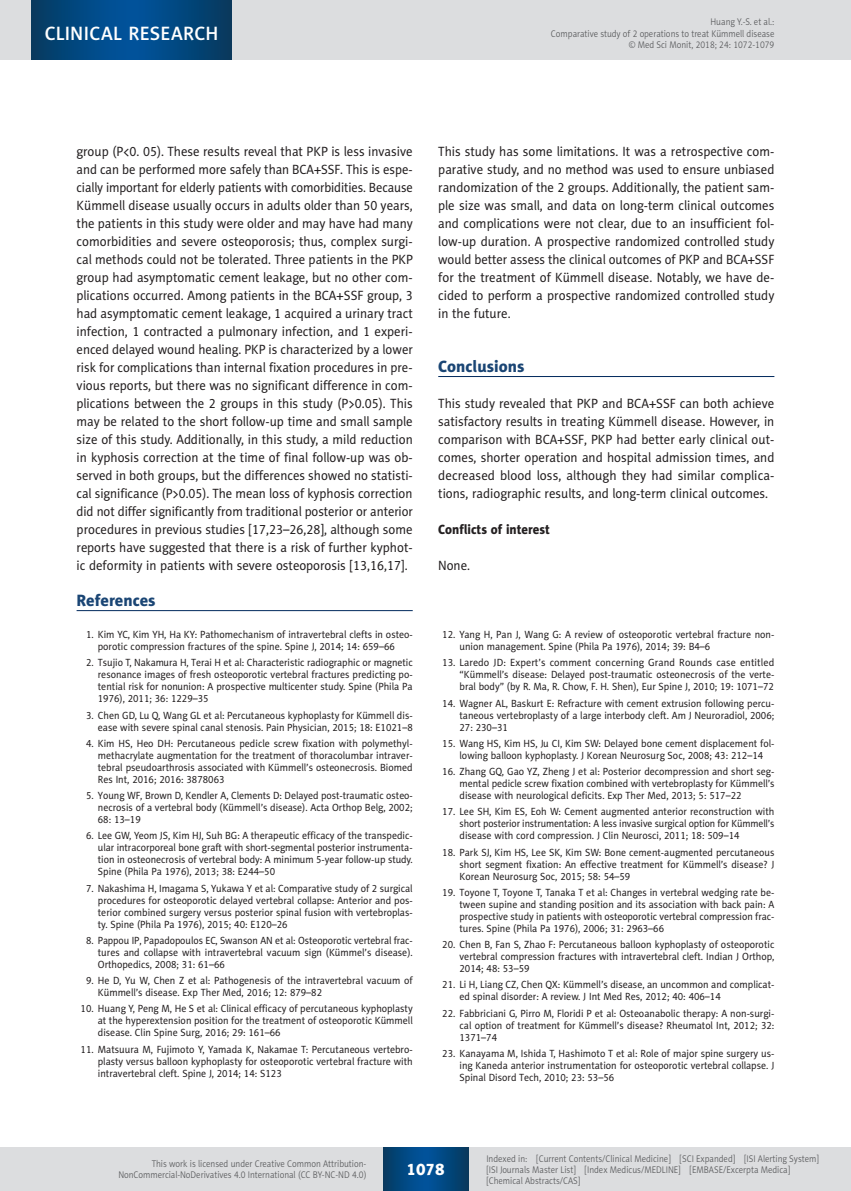
<style>
.page{position:relative;width:851px;height:1191px;background:#fff}
.page>*{position:absolute;margin:0;border:0;box-sizing:border-box;transform-origin:0 0}
.t1{font:19.5px "Naomi Sans EFN Medium";letter-spacing:.015em;color:#fff}
.MSM_Headline_1{font:16.5px "Naomi Sans EFN Heavy";color:#1a4574}
.MSM_Referencje_Tytul{font:16.5px "Naomi Sans EFN Heavy";color:#1a4574}
.t2{font:16.5px "Naomi Sans EFN Heavy";color:#fff}
.MSM_Body{font:13.5px/18px "Naomi Sans EFN";color:#231f20;text-align:justify;scale:.95 1}
.MSM_Headline_2{font:13.5px "Naomi Sans EFN Heavy";color:#231f20;scale:.95 1}
.MSM_Referencje_punkt{font:10.5px/12px "Naomi Sans EFN";color:#231f20;text-align:justify;scale:.95 1}
.MSM_Referencje_punkt-2{font:10.5px/12px "Naomi Sans EFN";color:#231f20;text-align:justify;scale:.94 1}
.MSM_Referencje_punkt-3{font:10.5px/12px "Naomi Sans EFN";color:#231f20;text-align:justify}
.t3{font:9.75px/11.2px "Naomi Sans EFN Light";color:#57585a;text-align:right;scale:.9 1}
</style>
<div class="page">
<hr style="left:438px;top:376px;width:336px;height:1px;background:#00295c">
<hr style="left:77px;top:610px;width:335px;height:1px;background:#00295c">
<div style="left:0;top:1148px;width:850px;height:43px;background:#dcdddf"></div>
<svg style="left:383px;top:1147px;width:85px;height:43px;background:#02477e"></svg>
<div style="left:0;top:0;width:850px;height:60px;background:#dcdddf"></div>
<hr style="left:850px;top:0;width:1px;height:60px;background:#dcdddf">
<svg style="left:32px;top:0;width:200px;height:60px;background:#02477e"></svg>
<h1 class="t1" style="left:45px;top:22px;width:175px">CLINICAL RESEARCH</h1>
<p class="t3" style="left:551px;top:16px;width:250px">Huang Y.-S. et al.:<br>Comparative study of 2 operations to treat Kümmell disease © Med Sci Monit, 2018; 24: 1072-1079</p>
<p class="MSM_Body" style="left:77px;top:142px;width:355px">group (P&lt;0. 05). These results reveal that PKP is less invasive and can be performed more safely than BCA+SSF. This is espe&shy;cially important for elderly patients with comorbidities. Because Kümmell disease usually occurs in adults older than 50 years, the patients in this study were older and may have had many comorbidities and severe osteoporosis; thus, complex surgi&shy;cal methods could not be tolerated. Three patients in the PKP group had asymptomatic cement leakage, but no other com&shy;plications occurred. Among patients in the BCA+SSF group, 3 had asymptomatic cement leakage, 1 acquired a urinary tract infection, 1 contracted a pulmonary infection, and 1 experi&shy;enced delayed wound healing. PKP is characterized by a lower risk for complications than internal fixation procedures in pre&shy;vious reports, but there was no significant difference in com&shy;plications between the 2 groups in this study (P&gt;0.05). This may be related to the short follow-up time and small sample size of this study. Additionally, in this study, a mild reduction in kyphosis correction at the time of final follow-up was ob&shy;served in both groups, but the differences showed no statisti&shy;cal significance (P&gt;0.05). The mean loss of kyphosis correction did not differ significantly from traditional posterior or anterior procedures in previous studies [17,23–26,28], although some reports have suggested that there is a risk of further kyphot&shy;ic deformity in patients with severe osteoporosis [13,16,17].</p>
<p class="MSM_Body" style="left:438px;top:142px;width:355px">This study has some limitations. It was a retrospective com&shy;parative study, and no method was used to ensure unbiased randomization of the 2 groups. Additionally, the patient sam&shy;ple size was small, and data on long-term clinical outcomes and complications were not clear, due to an insufficient fol&shy;low-up duration. A prospective randomized controlled study would better assess the clinical outcomes of PKP and BCA+SSF for the treatment of Kümmell disease. Notably, we have de&shy;cided to perform a prospective randomized controlled study in the future.</p>
<p class="MSM_Headline_1" style="left:438px;top:356px;width:88px">Conclusions</p>
<p class="MSM_Body" style="left:438px;top:394px;width:355px">This study revealed that PKP and BCA+SSF can both achieve satisfactory results in treating Kümmell disease. However, in comparison with BCA+SSF, PKP had better early clinical out&shy;comes, shorter operation and hospital admission times, and decreased blood loss, although they had similar complica&shy;tions, radiographic results, and long-term clinical outcomes.</p>
<p class="MSM_Headline_2" style="left:438px;top:521px;width:119px">Conflicts of interest</p>
<p class="MSM_Body" style="left:438px;top:556px;width:35px">None.</p>
<p class="MSM_Referencje_Tytul" style="left:77px;top:590px;width:81px">References</p>
<p class="MSM_Referencje_punkt" style="left:86px;top:628px;width:345px;text-align:center">1. Kim YC, Kim YH, Ha KY: Pathomechanism of intravertebral clefts in osteo&shy;porotic compression fractures of the spine. Spine J, 2014; 14: 659–66</p>
<p class="MSM_Referencje_punkt-2" style="left:98px;top:657px;width:336px;text-indent:-12px">2. Tsujio T, Nakamura H, Terai H et al: Characteristic radiographic or magnetic resonance images of fresh osteoporotic vertebral fractures predicting po&shy;tential risk for nonunion: A prospective multicenter study. Spine (Phila Pa 1976), 2011; 36: 1229–35</p>
<p class="MSM_Referencje_punkt" style="left:86px;top:709px;width:345px;text-align:right">3. Chen GD, Lu Q, Wang GL et al: Percutaneous kyphoplasty for Kümmell dis&shy;ease with severe spinal canal stenosis. Pain Physician, 2015; 18: E1021–8</p>
<p class="MSM_Referencje_punkt" style="left:98px;top:737px;width:333px;text-indent:-12px">4. Kim HS, Heo DH: Percutaneous pedicle screw fixation with polymethyl&shy;methacrylate augmentation for the treatment of thoracolumbar intraver&shy;tebral pseudoarthrosis associated with Kümmell’s osteonecrosis. Biomed Res Int, 2016; 2016: 3878063</p>
<p class="MSM_Referencje_punkt-2" style="left:98px;top:789px;width:336px;text-indent:-12px">5. Young WF, Brown D, Kendler A, Clements D: Delayed post-traumatic osteo&shy;necrosis of a vertebral body (Kümmell’s disease). Acta Orthop Belg, 2002; 68: 13–19</p>
<p class="MSM_Referencje_punkt" style="left:98px;top:830px;width:333px;text-indent:-12px">6. Lee GW, Yeom JS, Kim HJ, Suh BG: A therapeutic efficacy of the transpedic&shy;ular intracorporeal bone graft with short-segmental posterior instrumenta&shy;tion in osteonecrosis of vertebral body: A minimum 5-year follow-up study.<br>Spine (Phila Pa 1976), 2013; 38: E244–50</p>
<p class="MSM_Referencje_punkt" style="left:98px;top:882px;width:333px;text-indent:-12px">7. Nakashima H, Imagama S, Yukawa Y et al: Comparative study of 2 surgical procedures for osteoporotic delayed vertebral collapse: Anterior and pos&shy;terior combined surgery versus posterior spinal fusion with vertebroplas&shy;ty. Spine (Phila Pa 1976), 2015; 40: E120–26</p>
<p class="MSM_Referencje_punkt-2" style="left:98px;top:934px;width:336px;text-indent:-12px">8. Pappou IP, Papadopoulos EC, Swanson AN et al: Osteoporotic vertebral frac&shy;tures and collapse with intravertebral vacuum sign (Kümmel’s disease).<br>Orthopedics, 2008; 31: 61–66</p>
<p class="MSM_Referencje_punkt" style="left:98px;top:974px;width:333px;text-indent:-12px">9. He D, Yu W, Chen Z et al: Pathogenesis of the intravertebral vacuum of<br>Kümmell’s disease. Exp Ther Med, 2016; 12: 879–82</p>
<p class="MSM_Referencje_punkt" style="left:98px;top:1003px;width:333px;text-indent:-17px">10. Huang Y, Peng M, He S et al: Clinical efficacy of percutaneous kyphoplasty at the hyperextension position for the treatment of osteoporotic Kümmell disease. Clin Spine Surg, 2016; 29: 161–66</p>
<p class="MSM_Referencje_punkt" style="left:98px;top:1043px;width:333px;text-indent:-17px">11. Matsuura M, Fujimoto Y, Yamada K, Nakamae T: Percutaneous vertebro&shy;plasty versus balloon kyphoplasty for osteoporotic vertebral fracture with intravertebral cleft. Spine J, 2014; 14: S123</p>
<p class="MSM_Referencje_punkt" style="left:459px;top:628px;width:333px;text-indent:-17px">12. Yang H, Pan J, Wang G: A review of osteoporotic vertebral fracture non&shy;union management. Spine (Phila Pa 1976), 2014; 39: B4–6</p>
<p class="MSM_Referencje_punkt-3" style="left:459px;top:657px;width:316px;text-indent:-17px">13. Laredo JD: Expert’s comment concerning Grand Rounds case entitled “Kümmell’s disease: Delayed post-traumatic osteonecrosis of the verte&shy;bral body” (by R. Ma, R. Chow, F. H. Shen), Eur Spine J, 2010; 19: 1071–72</p>
<p class="MSM_Referencje_punkt" style="left:459px;top:697px;width:333px;text-indent:-17px">14. Wagner AL, Baskurt E: Refracture with cement extrusion following percu&shy;taneous vertebroplasty of a large interbody cleft. Am J Neuroradiol, 2006; 27: 230–31</p>
<p class="MSM_Referencje_punkt" style="left:442px;top:737px;width:351px;text-align:center">15. Wang HS, Kim HS, Ju CI, Kim SW: Delayed bone cement displacement fol&shy;lowing balloon kyphoplasty. J Korean Neurosurg Soc, 2008; 43: 212–14</p>
<p class="MSM_Referencje_punkt" style="left:459px;top:765px;width:333px;text-indent:-17px">16. Zhang GQ, Gao YZ, Zheng J et al: Posterior decompression and short seg&shy;mental pedicle screw fixation combined with vertebroplasty for Kümmell’s disease with neurological deficits. Exp Ther Med, 2013; 5: 517–22</p>
<p class="MSM_Referencje_punkt" style="left:459px;top:806px;width:333px;text-indent:-17px">17. Lee SH, Kim ES, Eoh W: Cement augmented anterior reconstruction with short posterior instrumentation: A less invasive surgical option for Kümmell’s disease with cord compression. J Clin Neurosci, 2011; 18: 509–14</p>
<p class="MSM_Referencje_punkt" style="left:459px;top:846px;width:333px;text-indent:-17px">18. Park SJ, Kim HS, Lee SK, Kim SW: Bone cement-augmented percutaneous short segment fixation: An effective treatment for Kümmell’s disease? J Korean Neurosurg Soc, 2015; 58: 54–59</p>
<p class="MSM_Referencje_punkt" style="left:459px;top:886px;width:333px;text-indent:-17px">19. Toyone T, Toyone T, Tanaka T et al: Changes in vertebral wedging rate be&shy;tween supine and standing position and its association with back pain: A prospective study in patients with osteoporotic vertebral compression frac&shy;tures. Spine (Phila Pa 1976), 2006; 31: 2963–66</p>
<p class="MSM_Referencje_punkt" style="left:459px;top:938px;width:333px;text-indent:-17px">20. Chen B, Fan S, Zhao F: Percutaneous balloon kyphoplasty of osteoporotic vertebral compression fractures with intravertebral cleft. Indian J Orthop, 2014; 48: 53–59</p>
<p class="MSM_Referencje_punkt" style="left:459px;top:979px;width:333px;text-indent:-17px">21. Li H, Liang CZ, Chen QX: Kümmell’s disease, an uncommon and complicat&shy;ed spinal disorder: A review. J Int Med Res, 2012; 40: 406–14</p>
<p class="MSM_Referencje_punkt" style="left:459px;top:1007px;width:333px;text-indent:-17px">22. Fabbriciani G, Pirro M, Floridi P et al: Osteoanabolic therapy: A non-surgi&shy;cal option of treatment for Kümmell’s disease? Rheumatol Int, 2012; 32:<br>1371–74</p>
<p class="MSM_Referencje_punkt" style="left:459px;top:1047px;width:333px;text-indent:-17px">23. Kanayama M, Ishida T, Hashimoto T et al: Role of major spine surgery us&shy;ing Kaneda anterior instrumentation for osteoporotic vertebral collapse. J Spinal Disord Tech, 2010; 23: 53–56</p>
<p class="t3" style="left:118px;top:1158px;width:277px">This work is licensed under Creative Common Attribution-<br>NonCommercial-NoDerivatives 4.0 International (CC BY-NC-ND 4.0)</p>
<h2 class="t2" style="left:406px;top:1159px;width:40px">1078</h2>
<p class="t3" style="left:486px;top:1152px;width:371px;text-align:left">Indexed in: [Current Contents/Clinical Medicine] [SCI Expanded] [ISI Alerting System] [ISI Journals Master List] [Index Medicus/MEDLINE] [EMBASE/Excerpta Medica] [Chemical Abstracts/CAS]</p>
</div>
